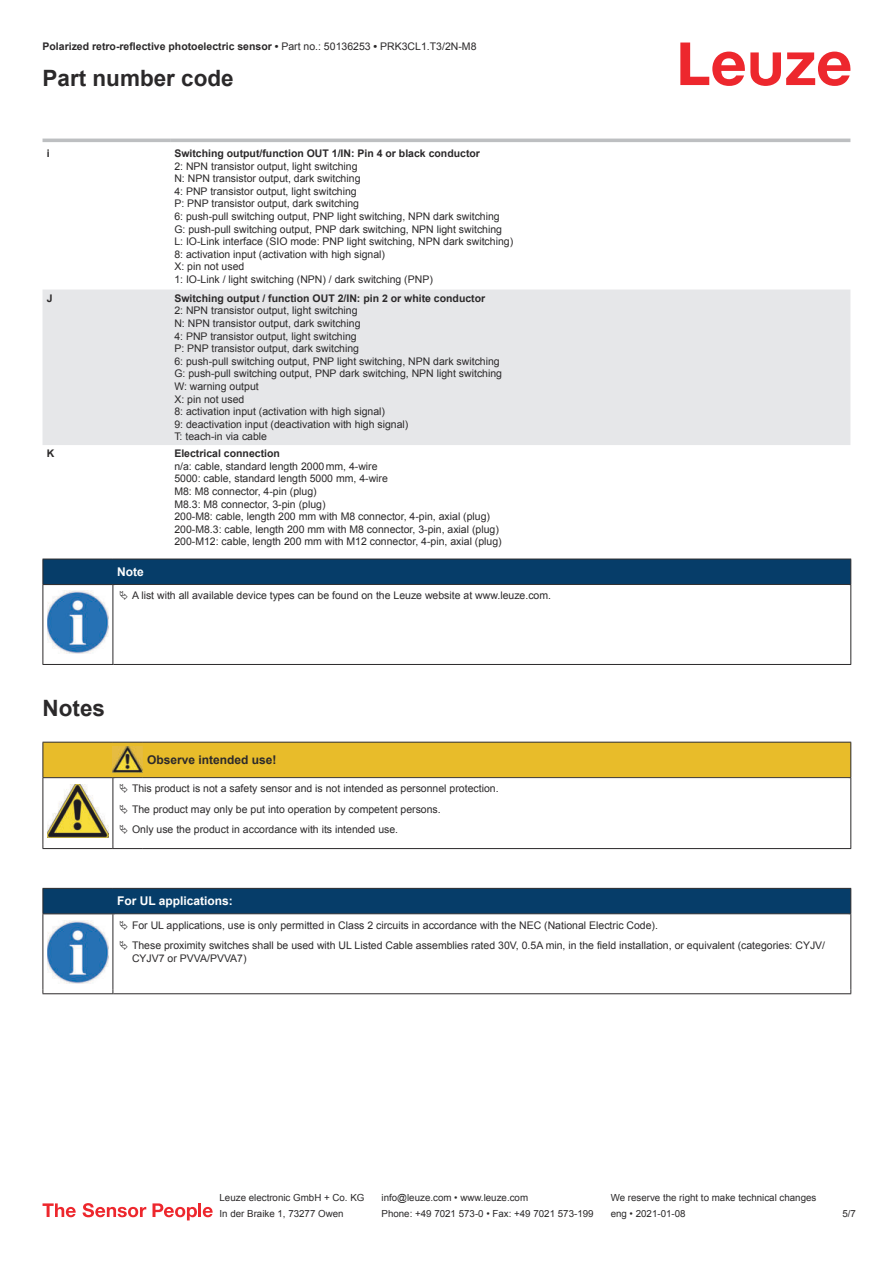
<style>
.page{position:relative;width:893px;height:1263px;background:#fff}
.page>*{position:absolute;margin:0;border:0;box-sizing:border-box;transform-origin:0 0}
.t1{font:700 22.5px "Arial";color:#2b292a}
.t2{font:700 12px "Arial";color:#fff}
.t3{font:700 12px "Arial";color:#2b292a}
.t4{font:10.5px/12.6px "Arial";color:#2b292a}
.t5{font:700 10.5px "Arial";color:#2b292a}
.t6{font:9.75px "Arial";color:#2b292a}
.s1{font-weight:400}
</style>
<div class="page">
<svg style="left:680px;top:43px;width:170px;height:43px"></svg>
<svg style="left:43px;top:138px;width:807px;height:152px"></svg>
<div style="left:43px;top:290px;width:807px;height:155px;background:#e6e7e9"></div>
<hr style="left:43px;top:139px;width:127px;height:3px;background:#bdbfc1">
<hr style="left:170px;top:139px;width:680px;height:3px;background:#bdbfc1">
<svg style="left:43px;top:1203px;width:33px;height:14px"></svg>
<svg style="left:83px;top:1203px;width:63px;height:14px"></svg>
<svg style="left:153px;top:1203px;width:44px;height:17px"></svg>
<hr style="left:198px;top:1203px;width:3px;height:14px;background:#ed272d">
<svg style="left:203px;top:1207px;width:10px;height:10px"></svg>
<hr style="left:43px;top:584px;width:70px;height:1px;background:#2b292a">
<div style="left:43px;top:559px;width:808px;height:25px;background:#063d69"></div>
<hr style="left:113px;top:584px;width:738px;height:1px;background:#2b292a">
<hr style="left:43px;top:585px;width:1px;height:75px;background:#2b292a">
<hr style="left:113px;top:585px;width:1px;height:75px;background:#2b292a">
<hr style="left:850px;top:585px;width:1px;height:75px;background:#2b292a">
<hr style="left:43px;top:664px;width:70px;height:1px;background:#2b292a">
<hr style="left:113px;top:664px;width:738px;height:1px;background:#2b292a">
<img style="left:47px;top:591px;width:61px;height:63px">
<hr style="left:43px;top:848px;width:70px;height:1px;background:#2b292a">
<hr style="left:113px;top:848px;width:30px;height:1px;background:#2b292a">
<hr style="left:143px;top:848px;width:708px;height:1px;background:#2b292a">
<hr style="left:43px;top:914px;width:1px;height:75px;background:#2b292a">
<hr style="left:113px;top:914px;width:1px;height:75px;background:#2b292a">
<hr style="left:850px;top:914px;width:1px;height:75px;background:#2b292a">
<hr style="left:43px;top:993px;width:70px;height:1px;background:#2b292a">
<hr style="left:113px;top:993px;width:738px;height:1px;background:#2b292a">
<img style="left:47px;top:968px;width:58px;height:15px">
<svg style="left:43px;top:742px;width:808px;height:106px"></svg>
<svg style="left:43px;top:888px;width:808px;height:80px"></svg>
<p class="t5" style="left:43px;top:43px;width:435px">Polarized retro-reflective photoelectric sensor • <span class="s1">Part no.: 50136253</span> • <span class="s1">PRK3CL1.T3/2N-M8</span></p>
<h1 class="t1" style="left:43px;top:70px;width:193px">Part number code</h1>
<p class="t5" style="left:47px;top:149px;width:4px">i</p>
<p class="t5" style="left:174px;top:149px;width:307px">Switching output/function OUT 1/IN: Pin 4 or black conductor</p>
<p class="t4" style="left:174px;top:161px;width:340px">2: NPN transistor output, light switching<br>N: NPN transistor output, dark switching<br>4: PNP transistor output, light switching<br>P: PNP transistor output, dark switching<br>6: push-pull switching output, PNP light switching, NPN dark switching G: push-pull switching output, PNP dark switching, NPN light switching L: IO-Link interface (SIO mode: PNP light switching, NPN dark switching)<br>8: activation input (activation with high signal)<br>X: pin not used<br>1: IO-Link / light switching (NPN) / dark switching (PNP)</p>
<p class="t5" style="left:47px;top:294px;width:7px">J</p>
<p class="t5" style="left:174px;top:294px;width:312px">Switching output / function OUT 2/IN: pin 2 or white conductor</p>
<p class="t4" style="left:174px;top:305px;width:329px">2: NPN transistor output, light switching<br>N: NPN transistor output, dark switching<br>4: PNP transistor output, light switching<br>P: PNP transistor output, dark switching<br>6: push-pull switching output, PNP light switching, NPN dark switching G: push-pull switching output, PNP dark switching, NPN light switching W: warning output<br>X: pin not used<br>8: activation input (activation with high signal)<br>9: deactivation input (deactivation with high signal)<br>T: teach-in via cable</p>
<p class="t5" style="left:47px;top:450px;width:9px">K</p>
<p class="t5" style="left:174px;top:450px;width:107px">Electrical connection</p>
<p class="t4" style="left:174px;top:461px;width:329px">n/a: cable, standard length 2000 mm, 4-wire<br>5000: cable, standard length 5000 mm, 4-wire<br>M8: M8 connector, 4-pin (plug)<br>M8.3: M8 connector, 3-pin (plug)<br>200-M8: cable, length 200 mm with M8 connector, 4-pin, axial (plug)<br>200-M8.3: cable, length 200 mm with M8 connector, 3-pin, axial (plug)<br>200-M12: cable, length 200 mm with M12 connector, 4-pin, axial (plug)</p>
<p class="t2" style="left:117px;top:567px;width:28px">Note</p>
<p class="t4" style="left:132px;top:590px;width:421px">A list with all available device types can be found on the Leuze website at www.leuze.com.</p>
<h1 class="t1" style="left:43px;top:699px;width:64px">Notes</h1>
<p class="t3" style="left:147px;top:755px;width:131px">Observe intended use!</p>
<p class="t4" style="left:132px;top:779px;width:368px;line-height:20.2px">This product is not a safety sensor and is not intended as personnel protection.<br>The product may only be put into operation by competent persons.<br>Only use the product in accordance with its intended use.</p>
<p class="t2" style="left:117px;top:896px;width:117px">For UL applications:</p>
<p class="t4" style="left:132px;top:916px;width:695px;line-height:20.2px">For UL applications, use is only permitted in Class 2 circuits in accordance with the NEC (National Electric Code).<br>These proximity switches shall be used with UL Listed Cable assemblies rated 30V, 0.5A min, in the field installation, or equivalent (categories: CYJV/</p>
<p class="t4" style="left:132px;top:952px;width:116px">CYJV7 or PVVA/PVVA7)</p>
<p class="t6" style="left:220px;top:1194px;width:146px">Leuze electronic GmbH + Co. KG</p>
<p class="t6" style="left:381px;top:1194px;width:148px">info@leuze.com • www.leuze.com</p>
<p class="t6" style="left:611px;top:1194px;width:207px">We reserve the right to make technical changes</p>
<p class="t6" style="left:220px;top:1210px;width:126px">In der Braike 1, 73277 Owen</p>
<p class="t6" style="left:381px;top:1210px;width:214px">Phone: +49 7021 573-0 • Fax: +49 7021 573-199</p>
<p class="t6" style="left:611px;top:1210px;width:76px">eng • 2021-01-08</p>
<p class="t6" style="left:842px;top:1210px;width:15px">5 /7</p>
</div>
